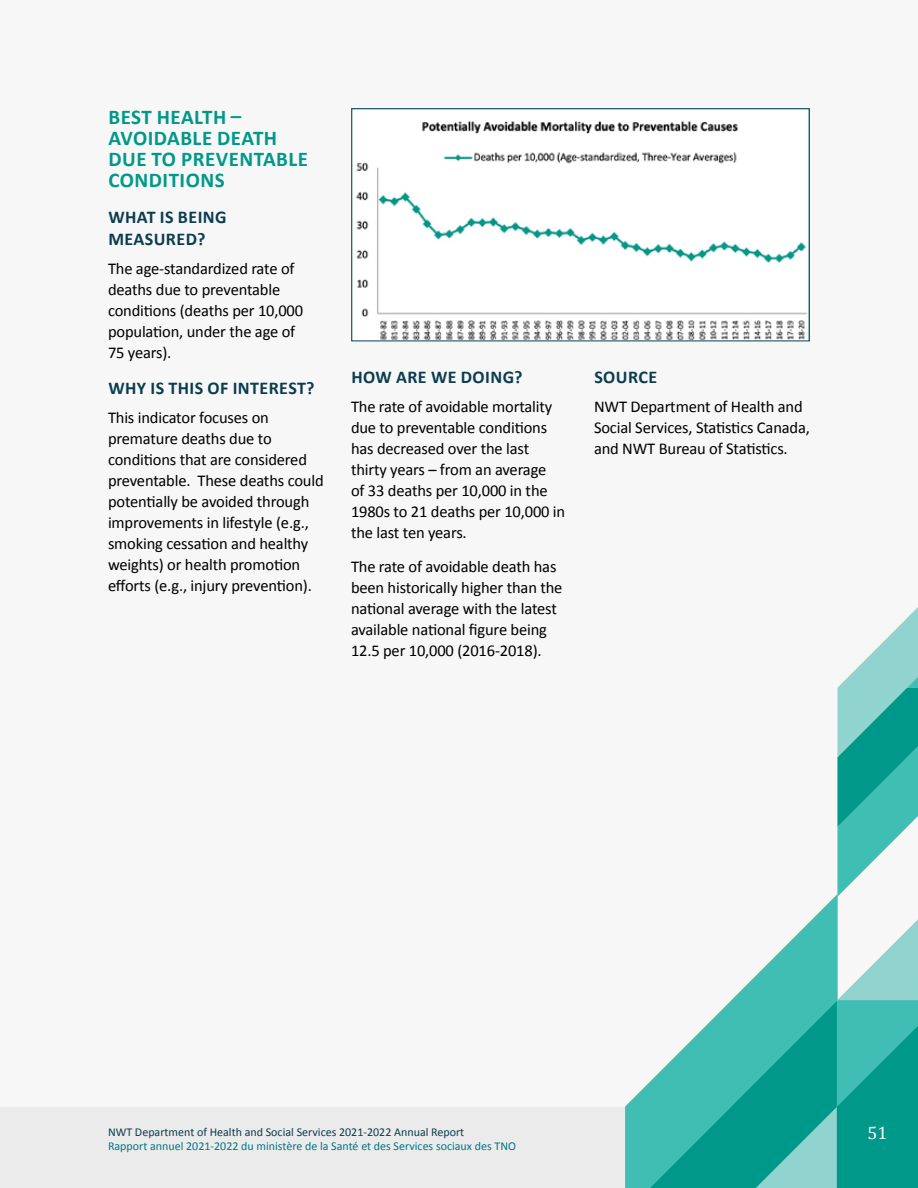
<style>
.page{position:relative;width:918px;height:1188px;background:#f7f7f7}
.page>*{position:absolute;margin:0;border:0;box-sizing:border-box;transform-origin:0 0}
.t1{font:700 21px/21px "Calibri";letter-spacing:.025em;color:#009889}
.t2{font:700 18px/22.5px "Calibri";letter-spacing:.025em;color:#0b3d4f}
.t3{font:18px "Cambria";color:#fff}
.t4{font:16.5px/21px "Calibri";letter-spacing:-.01em;color:#000}
.t5{font:12px "Calibri";color:#047682}
.t6{font:12px "Calibri";color:#0b3d4f}
</style>
<div class="page">
<div style="left:0;top:1107px;width:918px;height:81px;background:#ebebeb"></div>
<svg style="left:837px;top:607px;width:81px;height:289px"></svg>
<svg style="left:838px;top:919px;width:80px;height:269px"></svg>
<svg style="left:625px;top:894px;width:213px;height:294px"></svg>
<img style="left:356px;top:121px;width:451px;height:218px">
<div style="left:351px;top:108px;width:459px;height:233px;border:1px solid #0b3d4f"></div>
<p class="t1" style="left:108px;top:106px;width:201px">BEST HEALTH –<br>AVOIDABLE DEATH<br>DUE TO PREVENTABLE<br>CONDITIONS</p>
<p class="t2" style="left:108px;top:206px;width:120px">WHAT IS BEING<br>MEASURED?</p>
<p class="t4" style="left:108px;top:258px;width:197px">The age-standardized rate of deaths due to preventable conditions (deaths per 10,000 population, under the age of<br>75 years).</p>
<p class="t2" style="left:108px;top:377px;width:208px">WHY IS THIS OF INTEREST?</p>
<p class="t4" style="left:108px;top:408px;width:217px">This indicator focuses on premature deaths due to conditions that are considered preventable. These deaths could potentially be avoided through improvements in lifestyle (e.g., smoking cessation and healthy weights) or health promotion efforts (e.g., injury prevention).</p>
<p class="t2" style="left:351px;top:365px;width:173px">HOW ARE WE DOING?</p>
<p class="t4" style="left:351px;top:396px;width:216px">The rate of avoidable mortality due to preventable conditions has decreased over the last thirty years – from an average<br>of 33 deaths per 10,000 in the<br>1980s to 21 deaths per 10,000 in the last ten years.</p>
<p class="t4" style="left:351px;top:556px;width:213px">The rate of avoidable death has been historically higher than the national average with the latest available national figure being<br>12.5 per 10,000 (2016-2018).</p>
<p class="t2" style="left:594px;top:365px;width:64px">SOURCE</p>
<p class="t4" style="left:594px;top:396px;width:217px">NWT Department of Health and<br>Social Services, Statistics Canada, and NWT Bureau of Statistics.</p>
<p class="t6" style="left:108px;top:1124px;width:358px">NWT Department of Health and Social Services 2021-2022 Annual Report</p>
<p class="t3" style="left:868px;top:1122px;width:21px">51</p>
<p class="t5" style="left:108px;top:1138px;width:410px">Rapport annuel 2021-2022 du ministère de la Santé et des Services sociaux des TNO</p>
</div>
